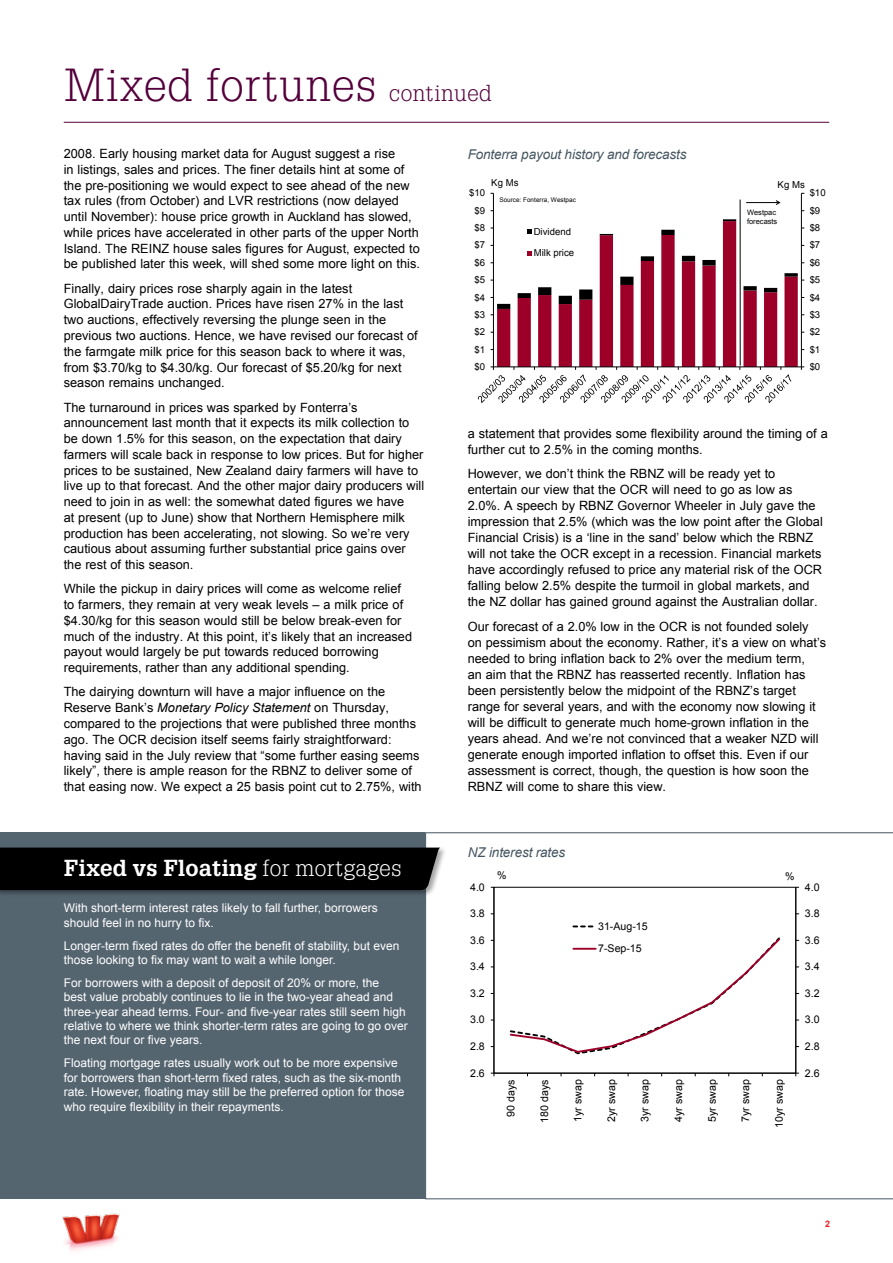
<style>
.page{position:relative;width:893px;height:1263px;background:#fff}
.page>*{position:absolute;margin:0;border:0;box-sizing:border-box;transform-origin:0 0}
.t1{font:45px "Westpac Helpa";letter-spacing:-.01em;color:#54003b}
.t2{font:700 22.5px "Westpac Helpa";letter-spacing:-.02em;color:#fff}
.t3{font:italic 13.5px "Arial";letter-spacing:-.01em;color:#455560}
.t4{font:12.75px/15.8px "Arial";color:#000}
.t5{font:12px/14.4px "Arial";color:#fff}
.t6{font:10.65px/22.4px "Arial";color:#000}
.t7{font:9.6px "Arial";color:#000}
.t8{font:700 9px "Arial";color:#ed1d24}
.t9{font:7.5px/9px "Arial";color:#000}
.t10{font:6.45px "Arial";color:#000}
.s1{font-size:22.5px}
.s2{font-style:italic}
.s3{font-weight:400}
</style>
<div class="page">
<img style="left:62px;top:1213px;width:58px;height:38px">
<hr style="left:64px;top:122px;width:765px;height:1px;background:#54003b">
<hr style="left:801px;top:193px;width:1px;height:174px;background:#000">
<hr style="left:493px;top:193px;width:1px;height:174px;background:#000">
<svg style="left:478px;top:219px;width:326px;height:184px"></svg>
<hr style="left:740px;top:200px;width:1px;height:166px;background:#000">
<hr style="left:746px;top:202px;width:33px;height:1px;background:#000">
<svg style="left:776px;top:200px;width:4px;height:5px"></svg>
<div style="left:0;top:832px;width:893px;height:367px;background:#556570"></div>
<div style="left:425px;top:832px;width:468px;height:367px;background:#fff"></div>
<div style="left:0;top:846px;width:447px;height:52px;background:#000;opacity:.35"></div>
<div style="left:0;top:847px;width:440px;height:43px;background:#000"></div>
<div style="left:468px;top:868px;width:355px;height:263px;background:#fff"></div>
<div style="left:494px;top:887px;width:302px;height:186px;border:1px solid #000"></div>
<hr style="left:795px;top:887px;width:1px;height:186px;background:#000">
<hr style="left:494px;top:887px;width:1px;height:186px;background:#000">
<hr style="left:494px;top:1073px;width:302px;height:1px;background:#000">
<svg style="left:509px;top:937px;width:271px;height:118px"></svg>
<svg style="left:573px;top:925px;width:21px;height:2px"></svg>
<hr style="left:573px;top:948px;width:23px;height:2px;background:#9c0029">
<h1 class="t1" style="left:64px;top:57px;width:430px">Mixed fortunes <span class="s1">continued</span></h1>
<p class="t4" style="left:64px;top:146px;width:358px">2008. Early housing market data for August suggest a rise<br>in listings, sales and prices. The finer details hint at some of the pre-positioning we would expect to see ahead of the new tax rules (from October) and LVR restrictions (now delayed until November): house price growth in Auckland has slowed, while prices have accelerated in other parts of the upper North Island. The REINZ house sales figures for August, expected to be published later this week, will shed some more light on this.</p>
<p class="t4" style="left:64px;top:280px;width:355px">Finally, dairy prices rose sharply again in the latest GlobalDairyTrade auction. Prices have risen 27% in the last two auctions, effectively reversing the plunge seen in the previous two auctions. Hence, we have revised our forecast of the farmgate milk price for this season back to where it was, from $3.70/kg to $4.30/kg. Our forecast of $5.20/kg for next season remains unchanged.</p>
<p class="t4" style="left:64px;top:399px;width:362px">The turnaround in prices was sparked by Fonterra’s announcement last month that it expects its milk collection to be down 1.5% for this season, on the expectation that dairy farmers will scale back in response to low prices. But for higher prices to be sustained, New Zealand dairy farmers will have to live up to that forecast. And the other major dairy producers will need to join in as well: the somewhat dated figures we have<br>at present (up to June) show that Northern Hemisphere milk production has been accelerating, not slowing. So we’re very cautious about assuming further substantial price gains over the rest of this season.</p>
<p class="t4" style="left:64px;top:581px;width:350px">While the pickup in dairy prices will come as welcome relief to farmers, they remain at very weak levels – a milk price of $4.30/kg for this season would still be below break-even for much of the industry. At this point, it’s likely that an increased payout would largely be put towards reduced borrowing requirements, rather than any additional spending.</p>
<p class="t4" style="left:64px;top:684px;width:359px">The dairying downturn will have a major influence on the Reserve Bank’s <span class="s2">Monetary Policy Statement</span> on Thursday, compared to the projections that were published three months ago. The OCR decision itself seems fairly straightforward: having said in the July review that “some further easing seems likely”, there is ample reason for the RBNZ to deliver some of that easing now. We expect a 25 basis point cut to 2.75%, with</p>
<h2 class="t2" style="left:64px;top:854px;width:340px">Fixed vs Floating <span class="s3">for mortgages</span></h2>
<p class="t5" style="left:64px;top:901px;width:316px">With short-term interest rates likely to fall further, borrowers should feel in no hurry to fix.</p>
<p class="t5" style="left:64px;top:938px;width:337px">Longer-term fixed rates do offer the benefit of stability, but even those looking to fix may want to wait a while longer.</p>
<p class="t5" style="left:64px;top:975px;width:346px">For borrowers with a deposit of deposit of 20% or more, the<br>best value probably continues to lie in the two-year ahead and three-year ahead terms. Four- and five-year rates still seem high relative to where we think shorter-term rates are going to go over the next four or five years.</p>
<p class="t5" style="left:64px;top:1056px;width:342px">Floating mortgage rates usually work out to be more expensive for borrowers than short-term fixed rates, such as the six-month rate. However, floating may still be the preferred option for those who require flexibility in their repayments.</p>
<p class="t3" style="left:468px;top:145px;width:220px">Fonterra payout history and forecasts</p>
<p class="t7" style="left:491px;top:176px;width:29px">Kg Ms</p>
<p class="t7" style="left:778px;top:178px;width:29px">Kg Ms</p>
<p class="t7" style="left:534px;top:225px;width:39px">Dividend</p>
<p class="t7" style="left:534px;top:247px;width:42px">Milk price</p>
<p class="t7" style="left:810px;top:187px;width:17px">$10</p>
<p class="t7" style="left:469px;top:187px;width:17px">$10</p>
<p class="t10" style="left:499px;top:195px;width:78px">Source: Fonterra, Westpac</p>
<p class="t7" style="left:474px;top:204px;width:12px">$9</p>
<p class="t7" style="left:810px;top:204px;width:12px">$9</p>
<p class="t9" style="left:747px;top:208px;width:32px">Westpac forecasts</p>
<p class="t7" style="left:474px;top:221px;width:12px">$8</p>
<p class="t7" style="left:810px;top:221px;width:12px">$8</p>
<p class="t7" style="left:474px;top:239px;width:12px">$7</p>
<p class="t7" style="left:810px;top:239px;width:12px">$7</p>
<p class="t7" style="left:474px;top:256px;width:12px">$6</p>
<p class="t7" style="left:810px;top:256px;width:12px">$6</p>
<p class="t7" style="left:474px;top:273px;width:12px">$5</p>
<p class="t7" style="left:810px;top:273px;width:12px">$5</p>
<p class="t7" style="left:474px;top:291px;width:12px">$4</p>
<p class="t7" style="left:810px;top:291px;width:12px">$4</p>
<p class="t7" style="left:474px;top:308px;width:12px">$3</p>
<p class="t7" style="left:810px;top:308px;width:12px">$3</p>
<p class="t7" style="left:474px;top:326px;width:12px">$2</p>
<p class="t7" style="left:810px;top:326px;width:12px">$2</p>
<p class="t7" style="left:474px;top:343px;width:12px">$1</p>
<p class="t7" style="left:810px;top:343px;width:12px">$1</p>
<p class="t7" style="left:474px;top:360px;width:12px">$0</p>
<p class="t7" style="left:810px;top:360px;width:12px">$0</p>
<p class="t4" style="left:468px;top:425px;width:362px">a statement that provides some flexibility around the timing of a further cut to 2.5% in the coming months.</p>
<p class="t4" style="left:468px;top:466px;width:357px">However, we don’t think the RBNZ will be ready yet to entertain our view that the OCR will need to go as low as 2.0%. A speech by RBNZ Governor Wheeler in July gave the impression that 2.5% (which was the low point after the Global Financial Crisis) is a ‘line in the sand’ below which the RBNZ will not take the OCR except in a recession. Financial markets have accordingly refused to price any material risk of the OCR falling below 2.5% despite the turmoil in global markets, and the NZ dollar has gained ground against the Australian dollar.</p>
<p class="t4" style="left:468px;top:618px;width:360px">Our forecast of a 2.0% low in the OCR is not founded solely<br>on pessimism about the economy. Rather, it’s a view on what’s needed to bring inflation back to 2% over the medium term,<br>an aim that the RBNZ has reasserted recently. Inflation has been persistently below the midpoint of the RBNZ’s target range for several years, and with the economy now slowing it will be difficult to generate much home-grown inflation in the years ahead. And we’re not convinced that a weaker NZD will generate enough imported inflation to offset this. Even if our assessment is correct, though, the question is how soon the RBNZ will come to share this view.</p>
<p class="t3" style="left:468px;top:844px;width:99px">NZ interest rates</p>
<p class="t6" style="left:497px;top:864px;width:11px">%</p>
<p class="t6" style="left:785px;top:865px;width:11px">%</p>
<p class="t6" style="left:470px;top:876px;width:16px">4.0</p>
<p class="t6" style="left:805px;top:876px;width:16px">4.0</p>
<p class="t6" style="left:470px;top:902px;width:16px">3.8</p>
<p class="t6" style="left:805px;top:902px;width:16px">3.8</p>
<p class="t6" style="left:470px;top:929px;width:16px">3.6</p>
<p class="t6" style="left:598px;top:915px;width:51px">31-Aug-15<br>7-Sep-15</p>
<p class="t6" style="left:805px;top:929px;width:16px">3.6</p>
<p class="t6" style="left:470px;top:955px;width:16px">3.4</p>
<p class="t6" style="left:805px;top:955px;width:16px">3.4</p>
<p class="t6" style="left:470px;top:982px;width:16px">3.2</p>
<p class="t6" style="left:805px;top:982px;width:16px">3.2</p>
<p class="t6" style="left:470px;top:1008px;width:16px">3.0</p>
<p class="t6" style="left:805px;top:1008px;width:16px">3.0</p>
<p class="t6" style="left:470px;top:1035px;width:16px">2.8</p>
<p class="t6" style="left:805px;top:1035px;width:16px">2.8</p>
<p class="t6" style="left:470px;top:1062px;width:16px">2.6</p>
<p class="t6" style="left:805px;top:1062px;width:16px">2.6</p>
<p class="t6" style="left:500px;top:1117px;width:39px;rotate:-90deg">90 days</p>
<p class="t6" style="left:533px;top:1122px;width:45px;rotate:-90deg">180 days</p>
<p class="t6" style="left:567px;top:1122px;width:44px;rotate:-90deg">1yr swap</p>
<p class="t6" style="left:600px;top:1122px;width:44px;rotate:-90deg">2yr swap</p>
<p class="t6" style="left:634px;top:1122px;width:44px;rotate:-90deg">3yr swap</p>
<p class="t6" style="left:667px;top:1122px;width:44px;rotate:-90deg">4yr swap</p>
<p class="t6" style="left:701px;top:1122px;width:44px;rotate:-90deg">5yr swap</p>
<p class="t6" style="left:734px;top:1122px;width:44px;rotate:-90deg">7yr swap</p>
<p class="t6" style="left:768px;top:1128px;width:50px;rotate:-90deg">10yr swap</p>
<p class="t8" style="left:825px;top:1218px;width:7px">2</p>
</div>
